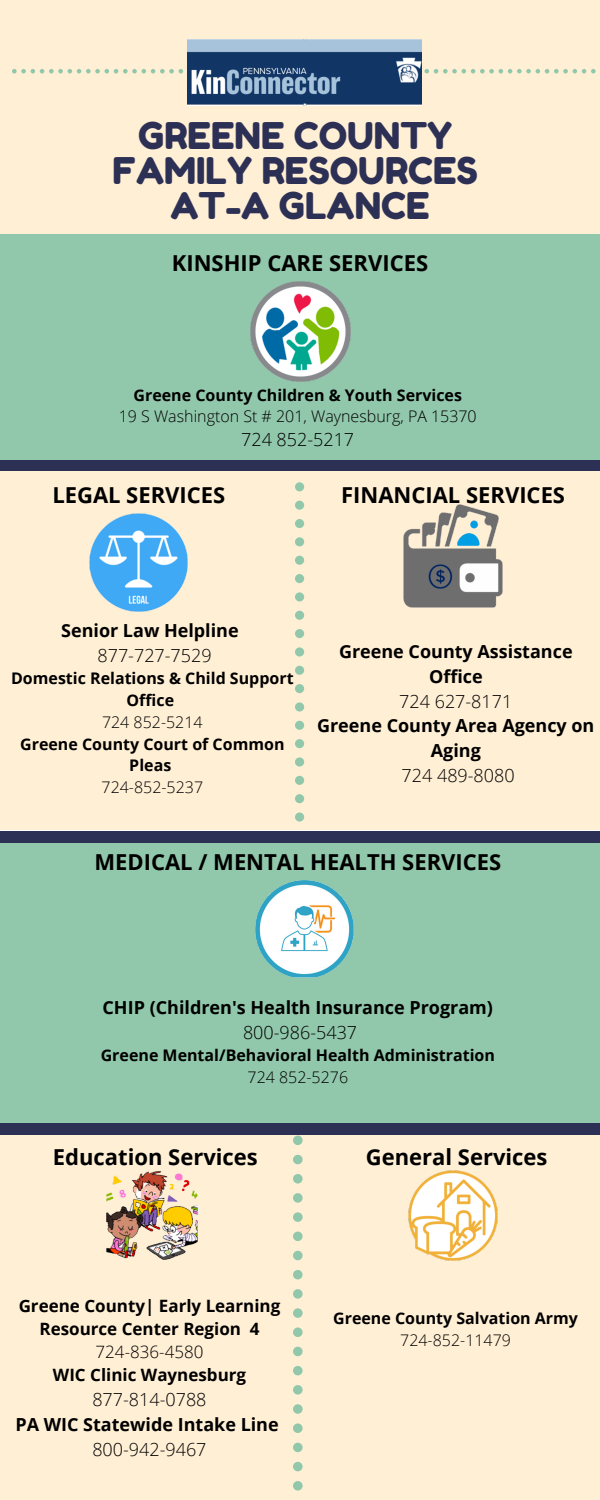
<style>
.page{position:relative;width:600px;height:1500px;background:#fff}
.page>*{position:absolute;margin:0;border:0;box-sizing:border-box;transform-origin:0 0}
.t1{font:36.8px "Fredoka One";color:#2d3055}
.t2{font:700 22px "Open Sans";color:#000}
.t3{font:700 18px/24.8px "Open Sans";color:#000;text-align:center}
.t4{font:300 18px "Open Sans";color:#000}
.t5{font:700 17px/23.2px "Open Sans";color:#000;text-align:center}
.t6{font:300 17px "Open Sans";color:#000}
.t7{font:700 16px/21.8px "Open Sans";color:#000;text-align:center}
.t8{font:300 16px "Open Sans";color:#000}
</style>
<div class="page">
<div style="left:0;top:843px;width:600px;height:280px;background:#91c8ab"></div>
<div style="left:0;top:460px;width:600px;height:12px;background:#2d3055"></div>
<div style="left:0;top:472px;width:600px;height:358px;background:#ffefd5"></div>
<div style="left:0;top:234px;width:600px;height:226px;background:#91c8ab"></div>
<div style="left:0;top:1136px;width:600px;height:364px;background:#ffefd5"></div>
<div style="left:293px;top:1232px;width:10px;height:9px;background:#91c8ab;border-radius:50%"></div>
<div style="left:293px;top:1251px;width:10px;height:9px;background:#91c8ab;border-radius:50%"></div>
<div style="left:293px;top:1212px;width:10px;height:10px;background:#91c8ab;border-radius:50%"></div>
<div style="left:293px;top:1289px;width:10px;height:10px;background:#91c8ab;border-radius:50%"></div>
<svg style="left:293px;top:1136px;width:10px;height:9px"></svg>
<div style="left:293px;top:1308px;width:10px;height:10px;background:#91c8ab;border-radius:50%"></div>
<div style="left:293px;top:1155px;width:10px;height:9px;background:#91c8ab;border-radius:50%"></div>
<div style="left:293px;top:1174px;width:10px;height:10px;background:#91c8ab;border-radius:50%"></div>
<div style="left:293px;top:1193px;width:10px;height:10px;background:#91c8ab;border-radius:50%"></div>
<div style="left:293px;top:1270px;width:10px;height:9px;background:#91c8ab;border-radius:50%"></div>
<div style="left:293px;top:1423px;width:10px;height:10px;background:#91c8ab;border-radius:50%"></div>
<div style="left:293px;top:1443px;width:10px;height:9px;background:#91c8ab;border-radius:50%"></div>
<div style="left:293px;top:1462px;width:10px;height:9px;background:#91c8ab;border-radius:50%"></div>
<div style="left:293px;top:1481px;width:10px;height:10px;background:#91c8ab;border-radius:50%"></div>
<div style="left:293px;top:1404px;width:10px;height:10px;background:#91c8ab;border-radius:50%"></div>
<div style="left:293px;top:1347px;width:10px;height:9px;background:#91c8ab;border-radius:50%"></div>
<div style="left:293px;top:1366px;width:10px;height:9px;background:#91c8ab;border-radius:50%"></div>
<div style="left:293px;top:1327px;width:10px;height:10px;background:#91c8ab;border-radius:50%"></div>
<div style="left:293px;top:1385px;width:10px;height:10px;background:#91c8ab;border-radius:50%"></div>
<div style="left:0;top:0;width:600px;height:234px;background:#ffefd5"></div>
<svg style="left:12px;top:69px;width:171px;height:5px"></svg>
<svg style="left:425px;top:69px;width:171px;height:5px"></svg>
<img style="left:188px;top:40px;width:234px;height:66px">
<img style="left:250px;top:282px;width:100px;height:99px">
<img style="left:90px;top:514px;width:97px;height:97px">
<img style="left:404px;top:505px;width:99px;height:102px">
<div style="left:0;top:831px;width:600px;height:12px;background:#2d3055"></div>
<div style="left:0;top:1123px;width:600px;height:12px;background:#2d3055"></div>
<div style="left:295px;top:574px;width:9px;height:9px;background:#91c8ab;border-radius:50%"></div>
<div style="left:295px;top:592px;width:9px;height:9px;background:#91c8ab;border-radius:50%"></div>
<div style="left:295px;top:556px;width:9px;height:9px;background:#91c8ab;border-radius:50%"></div>
<div style="left:295px;top:629px;width:9px;height:9px;background:#91c8ab;border-radius:50%"></div>
<svg style="left:295px;top:482px;width:9px;height:9px"></svg>
<div style="left:295px;top:647px;width:9px;height:10px;background:#91c8ab;border-radius:50%"></div>
<div style="left:295px;top:501px;width:9px;height:9px;background:#91c8ab;border-radius:50%"></div>
<div style="left:295px;top:519px;width:9px;height:9px;background:#91c8ab;border-radius:50%"></div>
<div style="left:295px;top:537px;width:9px;height:9px;background:#91c8ab;border-radius:50%"></div>
<div style="left:295px;top:611px;width:9px;height:9px;background:#91c8ab;border-radius:50%"></div>
<div style="left:295px;top:757px;width:9px;height:10px;background:#91c8ab;border-radius:50%"></div>
<div style="left:295px;top:776px;width:9px;height:9px;background:#91c8ab;border-radius:50%"></div>
<div style="left:295px;top:794px;width:9px;height:9px;background:#91c8ab;border-radius:50%"></div>
<div style="left:295px;top:812px;width:9px;height:10px;background:#91c8ab;border-radius:50%"></div>
<div style="left:295px;top:739px;width:9px;height:9px;background:#91c8ab;border-radius:50%"></div>
<div style="left:295px;top:684px;width:9px;height:9px;background:#91c8ab;border-radius:50%"></div>
<div style="left:295px;top:702px;width:9px;height:10px;background:#91c8ab;border-radius:50%"></div>
<div style="left:295px;top:666px;width:9px;height:9px;background:#91c8ab;border-radius:50%"></div>
<div style="left:295px;top:721px;width:9px;height:9px;background:#91c8ab;border-radius:50%"></div>
<img style="left:256px;top:881px;width:97px;height:96px">
<img style="left:106px;top:1171px;width:92px;height:89px">
<img style="left:409px;top:1170px;width:89px;height:90px">
<p class="t1" style="left:138px;top:113px;width:316px">GREENE COUNTY</p>
<p class="t1" style="left:113px;top:148px;width:367px">FAMILY RESOURCES</p>
<p class="t1" style="left:170px;top:183px;width:261px">AT-A GLANCE</p>
<p class="t2" style="left:172px;top:248px;width:258px">KINSHIP CARE SERVICES</p>
<p class="t7" style="left:134px;top:384px;width:330px">Greene County Children &amp; Youth Services</p>
<p class="t8" style="left:119px;top:405px;width:360px">19 S Washington St # 201, Waynesburg, PA 15370</p>
<p class="t4" style="left:241px;top:427px;width:115px">724 852-5217</p>
<p class="t2" style="left:52px;top:480px;width:174px">LEGAL SERVICES</p>
<p class="t2" style="left:341px;top:480px;width:225px">FINANCIAL SERVICES</p>
<p class="t3" style="left:61px;top:618px;width:179px">Senior Law Helpline</p>
<p class="t4" style="left:98px;top:643px;width:116px">877-727-7529</p>
<p class="t7" style="left:11px;top:667px;width:284px">Domestic Relations &amp; Child Support<br>Office</p>
<p class="t8" style="left:102px;top:711px;width:102px">724 852-5214</p>
<p class="t7" style="left:20px;top:732px;width:266px">Greene County Court of Common<br>Pleas</p>
<p class="t8" style="left:102px;top:776px;width:103px">724-852-5237</p>
<p class="t3" style="left:339px;top:639px;width:235px">Greene County Assistance<br>Office</p>
<p class="t4" style="left:399px;top:688px;width:115px">724 627-8171</p>
<p class="t3" style="left:317px;top:713px;width:279px">Greene County Area Agency on<br>Aging</p>
<p class="t4" style="left:402px;top:763px;width:115px">724 489-8080</p>
<p class="t2" style="left:95px;top:847px;width:408px">MEDICAL / MENTAL HEALTH SERVICES</p>
<p class="t3" style="left:103px;top:995px;width:392px">CHIP (Children's Health Insurance Program)</p>
<p class="t4" style="left:243px;top:1020px;width:116px">800-986-5437</p>
<p class="t7" style="left:101px;top:1044px;width:396px">Greene Mental/Behavioral Health Administration</p>
<p class="t8" style="left:248px;top:1066px;width:102px">724 852-5276</p>
<p class="t2" style="left:53px;top:1142px;width:206px">Education Services</p>
<p class="t2" style="left:366px;top:1142px;width:183px">General Services</p>
<p class="t5" style="left:19px;top:1293px;width:263px">Greene County| Early Learning<br>Resource Center Region 4</p>
<p class="t6" style="left:96px;top:1340px;width:109px">724-836-4580</p>
<p class="t5" style="left:53px;top:1363px;width:195px">WIC Clinic Waynesburg</p>
<p class="t4" style="left:92px;top:1387px;width:116px">877-814-0788</p>
<p class="t3" style="left:15px;top:1411px;width:265px">PA WIC Statewide Intake Line</p>
<p class="t4" style="left:92px;top:1436px;width:116px">800-942-9467</p>
<p class="t7" style="left:333px;top:1307px;width:246px">Greene County Salvation Army</p>
<p class="t8" style="left:400px;top:1329px;width:112px">724-852-11479</p>
</div>
